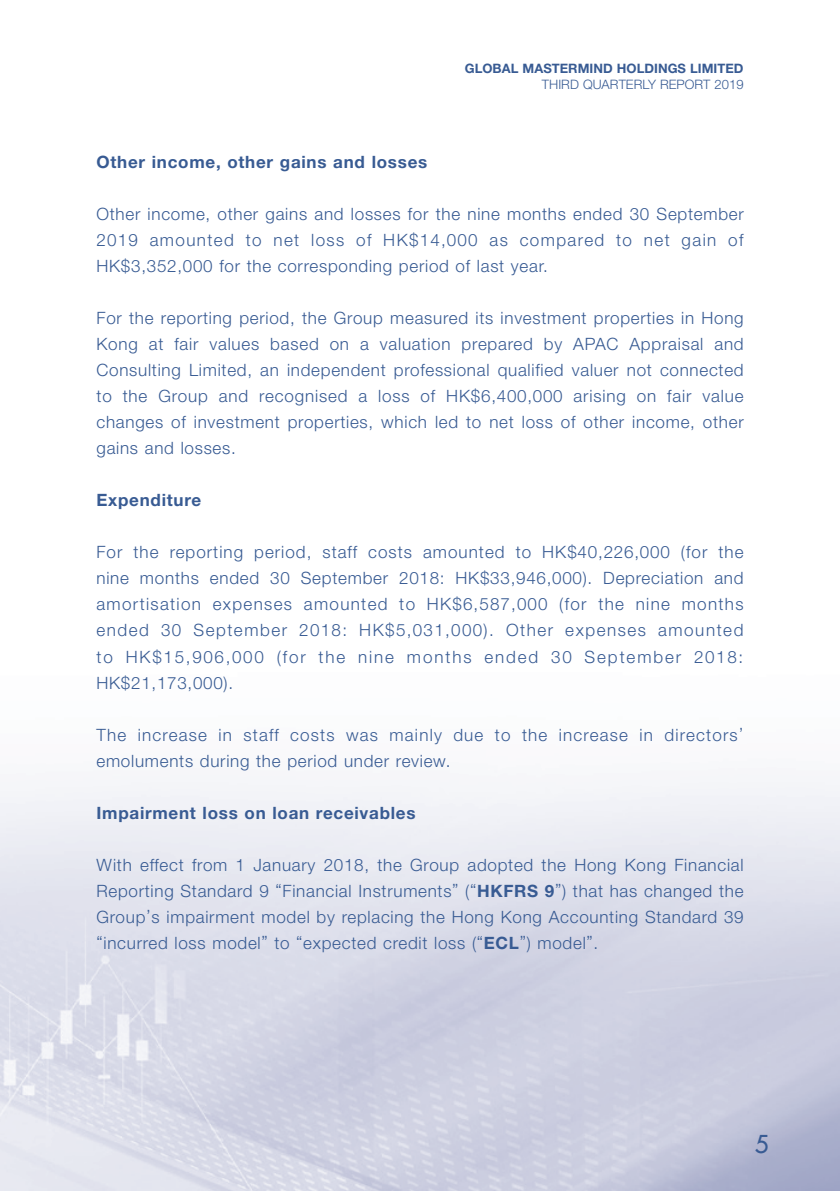
<style>
.page{position:relative;width:840px;height:1191px;background:#fff}
.page>*{position:absolute;margin:0;border:0;box-sizing:border-box;transform-origin:0 0}
.t1{font:500 24px "Futura Std";color:#385b93}
.Body_Text{font:300 17px/26px "Helvetica Neue LT Std";letter-spacing:.045em;color:#385b93;text-align:justify}
.Body_Text-2{font:300 17px/26px "Helvetica Neue LT Std";letter-spacing:.07em;color:#385b93}
.Heading_2{font:700 17px "Helvetica Neue LT Std";letter-spacing:.045em;color:#385b93}
.t2{font:700 13px "Helvetica Neue LT Std";letter-spacing:.005em;color:#385b93}
.t3{font:300 13px "Helvetica Neue LT Std";letter-spacing:.005em;color:#385b93}
.s1{font-weight:700}
</style>
<div class="page">
<p class="t2" style="left:464px;top:61px;width:280px">GLOBAL MASTERMIND HOLDINGS LIMITED</p>
<p class="t3" style="left:541px;top:77px;width:203px">THIRD QUARTERLY REPORT 2019</p>
<p class="Heading_2" style="left:96px;top:152px;width:332px">Other income, other gains and losses</p>
<p class="Body_Text" style="left:96px;top:201px;width:648px">Other income, other gains and losses for the nine months ended 30 September 2019 amounted to net loss of HK$14,000 as compared to net gain of HK$3,352,000 for the corresponding period of last year.</p>
<p class="Body_Text" style="left:96px;top:305px;width:648px">For the reporting period, the Group measured its investment properties in Hong Kong at fair values based on a valuation prepared by APAC Appraisal and Consulting Limited, an independent professional qualified valuer not connected to the Group and recognised a loss of HK$6,400,000 arising on fair value changes of investment properties, which led to net loss of other income, other gains and losses.</p>
<p class="Heading_2" style="left:96px;top:490px;width:106px">Expenditure</p>
<p class="Body_Text" style="left:96px;top:539px;width:648px">For the reporting period, staff costs amounted to HK$40,226,000 (for the nine months ended 30 September 2018: HK$33,946,000). Depreciation and amortisation expenses amounted to HK$6,587,000 (for the nine months ended 30 September 2018: HK$5,031,000). Other expenses amounted to HK$15,906,000 (for the nine months ended 30 September 2018:<br>HK$21,173,000).</p>
<p class="Body_Text-2" style="left:96px;top:721px;width:648px">The increase in staff costs was mainly due to the increase in directors’ emoluments during the period under review.</p>
<p class="Heading_2" style="left:96px;top:802px;width:320px">Impairment loss on loan receivables</p>
<p class="Body_Text" style="left:96px;top:851px;width:648px">With effect from 1 January 2018, the Group adopted the Hong Kong Financial Reporting Standard 9 “Financial Instruments” (“<span class="s1">HKFRS 9</span>”) that has changed the Group’s impairment model by replacing the Hong Kong Accounting Standard 39 “incurred loss model” to “expected credit loss (“<span class="s1">ECL</span>”) model”.</p>
<h1 class="t1" style="left:754px;top:1129px;width:15px">5</h1>
</div>
